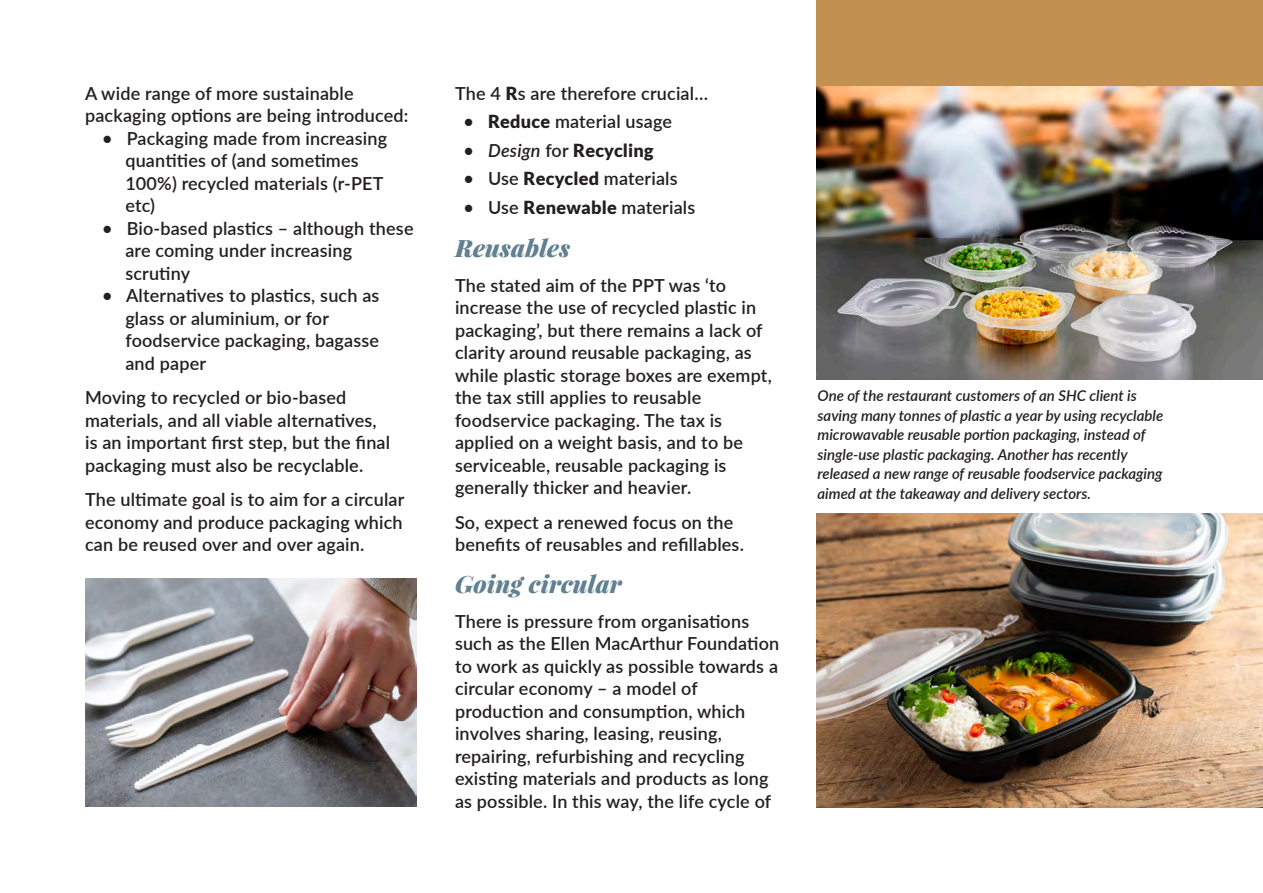
<style>
.page{position:relative;width:1263px;height:893px;background:#fff}
.page>*{position:absolute;margin:0;border:0;box-sizing:border-box;transform-origin:0 0}
.t1{font:italic 900 24px "Playfair Display";letter-spacing:.01em;color:#618090}
.t2{font:600 18px/22.5px "Lato";letter-spacing:.01em;color:#231f20}
.t3{font:900 18px "Lato";letter-spacing:.01em;color:#231f20}
.t4{font:italic 600 15px/19.5px "Lato";color:#231f20}
.s1{font-weight:900}
.s2{font-weight:600}
.s3{font-weight:600;font-style:italic}
</style>
<div class="page">
<img style="left:816px;top:513px;width:447px;height:295px">
<img style="left:816px;top:85px;width:447px;height:294px">
<div style="left:816px;top:0;width:447px;height:85px;background:#c29152"></div>
<img style="left:85px;top:578px;width:332px;height:229px">
<p class="t2" style="left:85px;top:81px;width:270px">A wide range of more sustainable</p>
<p class="t2" style="left:85px;top:103px;width:325px">packaging options are being introduced:</p>
<p class="t2" style="left:102px;top:126px;width:287px">• Packaging made from increasing</p>
<p class="t2" style="left:125px;top:148px;width:235px">quantities of (and sometimes</p>
<p class="t2" style="left:125px;top:171px;width:260px">100%) recycled materials (r-PET</p>
<p class="t2" style="left:125px;top:193px;width:31px">etc)</p>
<p class="t2" style="left:102px;top:216px;width:313px">• Bio-based plastics – although these</p>
<p class="t2" style="left:125px;top:238px;width:228px">are coming under increasing</p>
<p class="t2" style="left:125px;top:261px;width:66px">scrutiny</p>
<p class="t2" style="left:102px;top:283px;width:279px">• Alternatives to plastics, such as</p>
<p class="t2" style="left:125px;top:306px;width:205px">glass or aluminium, or for</p>
<p class="t2" style="left:125px;top:328px;width:255px">foodservice packaging, bagasse</p>
<p class="t2" style="left:125px;top:351px;width:82px">and paper</p>
<p class="t2" style="left:85px;top:385px;width:263px">Moving to recycled or bio-based</p>
<p class="t2" style="left:85px;top:408px;width:307px">materials, and all viable alternatives, is an important first step, but the final packaging must also be recyclable.</p>
<p class="t2" style="left:85px;top:487px;width:321px;text-align:justify">The ultimate goal is to aim for a circular economy and produce packaging which can be reused over and over again.</p>
<p class="t2" style="left:455px;top:81px;width:255px">The 4 <span class="s1">R</span>s are therefore crucial…</p>
<p class="t2" style="left:463px;top:109px;width:210px">• <span class="s1">Reduce</span> material usage</p>
<p class="t3" style="left:463px;top:139px;width:192px"><span class="s2">•</span> <span class="s3">Design</span> <span class="s2">for</span> Recycling</p>
<p class="t2" style="left:463px;top:166px;width:216px">• Use <span class="s1">Recycled</span> materials</p>
<p class="t2" style="left:463px;top:195px;width:233px">• Use <span class="s1">Renewable</span> materials</p>
<p class="t1" style="left:455px;top:231px;width:117px">Reusables</p>
<p class="t2" style="left:455px;top:273px;width:273px">The stated aim of the PPT was ‘to</p>
<p class="t2" style="left:455px;top:295px;width:318px">increase the use of recycled plastic in packaging’, but there remains a lack of clarity around reusable packaging, as while plastic storage boxes are exempt, the tax still applies to reusable</p>
<p class="t2" style="left:455px;top:408px;width:269px">foodservice packaging. The tax is</p>
<p class="t2" style="left:455px;top:430px;width:289px">applied on a weight basis, and to be</p>
<p class="t2" style="left:455px;top:453px;width:273px">serviceable, reusable packaging is</p>
<p class="t2" style="left:455px;top:475px;width:238px">generally thicker and heavier.</p>
<p class="t2" style="left:455px;top:510px;width:280px">So, expect a renewed focus on the</p>
<p class="t2" style="left:455px;top:532px;width:290px">benefits of reusables and refillables.</p>
<p class="t1" style="left:455px;top:567px;width:168px">Going circular</p>
<p class="t2" style="left:455px;top:609px;width:326px">There is pressure from organisations such as the Ellen MacArthur Foundation to work as quickly as possible towards a circular economy – a model of</p>
<p class="t2" style="left:455px;top:699px;width:292px">production and consumption, which involves sharing, leasing, reusing,</p>
<p class="t2" style="left:455px;top:744px;width:318px">repairing, refurbishing and recycling existing materials and products as long as possible. In this way, the life cycle of</p>
<p class="t4" style="left:817px;top:385px;width:321px">One of the restaurant customers of an SHC client is</p>
<p class="t4" style="left:817px;top:405px;width:347px">saving many tonnes of plastic a year by using recyclable microwavable reusable portion packaging, instead of</p>
<p class="t4" style="left:817px;top:444px;width:347px">single-use plastic packaging. Another has recently released a new range of reusable foodservice packaging aimed at the takeaway and delivery sectors.</p>
</div>
